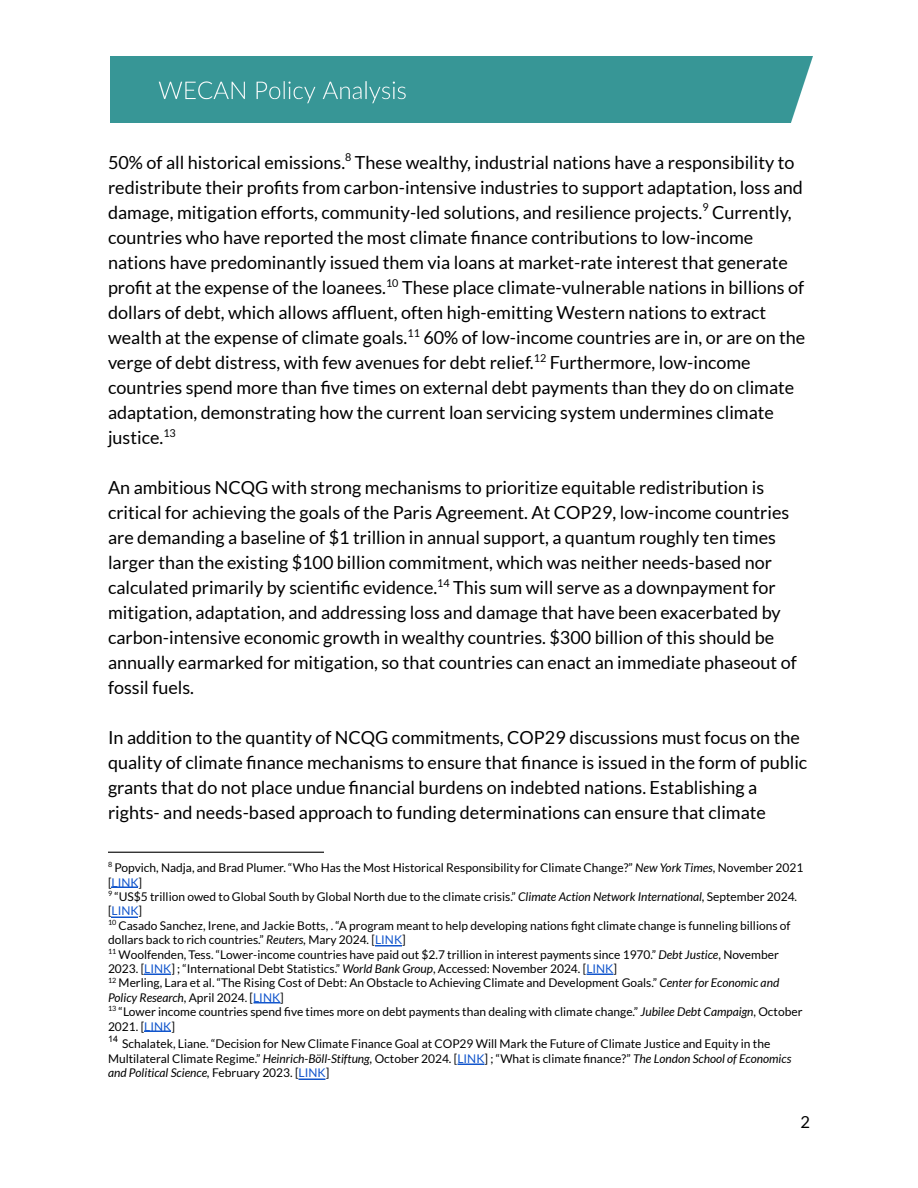
<style>
.page{position:relative;width:918px;height:1188px;background:#fff}
.page>*{position:absolute;margin:0;border:0;box-sizing:border-box;transform-origin:0 0}
.t1{font:18px/25px "Lato";color:#000}
.t2{font:16.5px "Lato";color:#000}
.t3{font:12px/14.4px "Lato";color:#000}
.t4{font:9px "Arial";color:#000}
.s1{font-style:italic}
.s2{color:#15c}
</style>
<div class="page">
<hr style="left:108px;top:852px;width:216px;height:1px;background:#000">
<svg style="left:457px;top:1064px;width:27px;height:1px"></svg>
<hr style="left:298px;top:1078px;width:27px;height:2px;background:#15c">
<hr style="left:144px;top:1030px;width:27px;height:2px;background:#15c">
<svg style="left:253px;top:1002px;width:27px;height:1px"></svg>
<svg style="left:144px;top:974px;width:27px;height:1px"></svg>
<svg style="left:587px;top:974px;width:27px;height:1px"></svg>
<hr style="left:375px;top:945px;width:27px;height:2px;background:#15c">
<hr style="left:111px;top:916px;width:27px;height:2px;background:#15c">
<hr style="left:111px;top:886px;width:27px;height:2px;background:#15c">
<div style="left:110px;top:56px;width:702px;height:67px;background:#379696"></div>
<p class="t1" style="left:108px;top:149px;width:699px">50% of all historical emissions.<sup>8</sup> These wealthy, industrial nations have a responsibility to redistribute their profits from carbon-intensive industries to support adaptation, loss and damage, mitigation efforts, community-led solutions, and resilience projects.<sup>9</sup> Currently, countries who have reported the most climate fi nance contributions to low-income nations have predominantly issued them via loans at market-rate interest that generate profit at the expense of the loanees.<sup>10</sup> These place climate-vulnerable nations in billions of dollars of debt, which allows affl uent, often high-emitting Western nations to extract wealth at the expense of climate goals.<sup>11</sup> 60% of low-income countries are in, or are on the verge of debt distress, with few avenues for debt relief.<sup>12</sup> Furthermore, low-income countries spend more than five times on external debt payments than they do on climate adaptation, demonstrating how the current loan servicing system undermines climate justice.<sup>13</sup></p>
<p class="t1" style="left:108px;top:474px;width:690px">An ambitious NCQG with strong mechanisms to prioritize equitable redistribution is critical for achieving the goals of the Paris Agreement. At COP29, low-income countries are demanding a baseline of $1 trillion in annual support, a quantum roughly ten times larger than the existing $100 billion commitment, which was neither needs-based nor calculated primarily by scientific evidence.<sup>14</sup> This sum will serve as a downpayment for mitigation, adaptation, and addressing loss and damage that have been exacerbated by carbon-intensive economic growth in wealthy countries. $300 billion of this should be annually earmarked for mitigation, so that countries can enact an immediate phaseout of fossil fuels.</p>
<p class="t1" style="left:108px;top:725px;width:701px">In addition to the quantity of NCQG commitments, COP29 discussions must focus on the quality of climate fi nance mechanisms to ensure that fi nance is issued in the form of public grants that do not place undue fi nancial burdens on indebted nations. Establishing a rights- and needs-based approach to funding determinations can ensure that climate</p>
<p class="t3" style="left:108px;top:860px;width:697px"><sup>8</sup> Popvich, Nadja, and Brad Plumer. “Who Has the Most Historical Responsibility for Climate Change?” <span class="s1">New York Times</span>, November 2021 [<span class="s2">LINK</span>]</p>
<p class="t3" style="left:108px;top:889px;width:691px"><sup>9</sup> “US$5 trillion owed to Global South by Global North due to the climate crisis.” <span class="s1">Climate Action Network International</span>, September 2024. [<span class="s2">LINK</span>]</p>
<p class="t3" style="left:108px;top:918px;width:684px"><sup>10</sup> Casado Sanchez, Irene, and Jackie Botts, . “A program meant to help developing nations fight climate change is funneling billions of dollars back to rich countries.” <span class="s1">Reuters,</span> Mary 2024. [<span class="s2">LINK</span>]</p>
<p class="t3" style="left:108px;top:947px;width:672px"><sup>11</sup> Woolfenden, Tess. “Lower-income countries have paid out $2.7 trillion in interest payments since 1970.” <span class="s1">Debt Justice</span>, November<br>2023. [<span class="s2">LINK</span>] ; “International Debt Statistics.” <span class="s1">World Bank Group</span>, Accessed: November 2024. [<span class="s2">LINK</span>]</p>
<p class="t3" style="left:108px;top:976px;width:673px"><sup>12</sup> Merling, Lara et al. “The Rising Cost of Debt: An Obstacle to Achieving Climate and Development Goals.” <span class="s1">Center for Economic and<br>Policy Research</span>, April 2024. [<span class="s2">LINK</span>]</p>
<p class="t3" style="left:108px;top:1004px;width:696px"><sup>13</sup> “Lower income countries spend five times more on debt payments than dealing with climate change.” <span class="s1">Jubilee Debt Campaign</span>, October<br>2021. [<span class="s2">LINK</span>]</p>
<p class="t4" style="left:108px;top:1034px;width:12px">14</p>
<p class="t3" style="left:108px;top:1036px;width:685px;line-height:14.9px;text-indent:14px">Schalatek, Liane. “Decision for New Climate Finance Goal at COP29 Will Mark the Future of Climate Justice and Equity in the<br>Multilateral Climate Regime.” <span class="s1">Heinrich-Böll-Stiftung,</span> October 2024. [<span class="s2">LINK</span>] ; “What is climate fi nance?” <span class="s1">The London School of Economics and Political Science,</span> February 2023. [<span class="s2">LINK</span>]</p>
<p class="t2" style="left:800px;top:1111px;width:11px">2</p>
</div>
